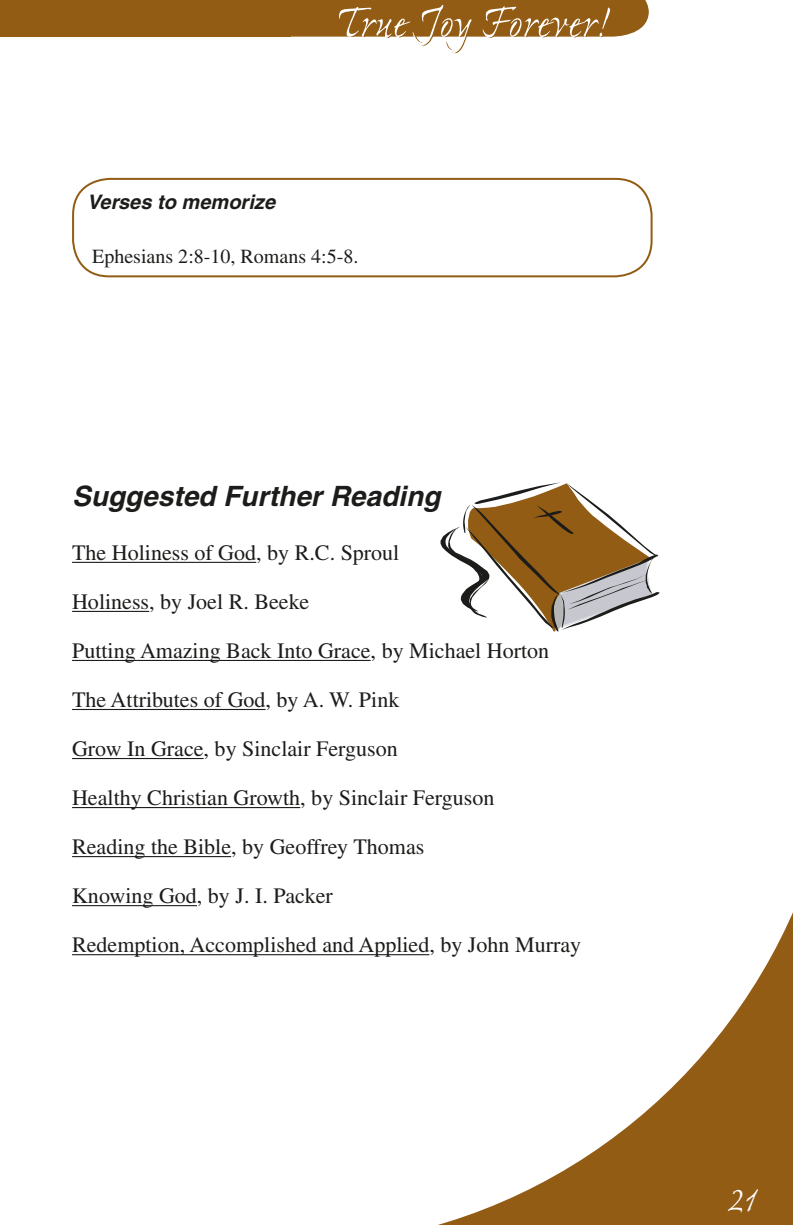
<style>
.page{position:relative;width:793px;height:1225px;background:#fff}
.page>*{position:absolute;margin:0;border:0;box-sizing:border-box;transform-origin:0 0}
.t1{font:38px "Ex Ponto";color:#fff}
.t2{font:italic 700 28px "Helvetica";color:#1c1c1a}
.t3{font:22px "Times";color:#1c1c1a}
.t4{font:20px "Times";color:#1c1c1a}
.t5{font:italic 700 20px "Helvetica";color:#1c1c1a}
</style>
<div class="page">
<svg style="left:206px;top:914px;width:586px;height:310px"></svg>
<svg style="left:0;top:0;width:648px;height:53px"></svg>
<hr style="left:72px;top:561px;width:184px;height:1px;background:#1c1c1a">
<hr style="left:72px;top:610px;width:77px;height:1px;background:#1c1c1a">
<hr style="left:72px;top:659px;width:298px;height:1px;background:#1c1c1a">
<hr style="left:72px;top:708px;width:193px;height:1px;background:#1c1c1a">
<hr style="left:72px;top:757px;width:131px;height:1px;background:#1c1c1a">
<hr style="left:72px;top:806px;width:228px;height:1px;background:#1c1c1a">
<hr style="left:72px;top:855px;width:159px;height:1px;background:#1c1c1a">
<hr style="left:72px;top:904px;width:125px;height:1px;background:#1c1c1a">
<hr style="left:72px;top:953px;width:357px;height:1px;background:#1c1c1a">
<div style="left:72px;top:178px;width:580px;height:99px;border:2px solid #925c14;border-radius:36px"></div>
<svg style="left:440px;top:482px;width:219px;height:149px"></svg>
<p class="t5" style="left:87px;top:194px;width:189px">Verses to memorize</p>
<p class="t4" style="left:92px;top:249px;width:268px">Ephesians 2:8-10, Romans 4:5-8.</p>
<p class="t2" style="left:72px;top:485px;width:369px">Suggested Further Reading</p>
<p class="t3" style="left:72px;top:544px;width:328px">The Holiness of God, by R.C. Sproul</p>
<p class="t3" style="left:72px;top:593px;width:238px">Holiness, by Joel R. Beeke</p>
<p class="t3" style="left:72px;top:642px;width:478px">Putting Amazing Back Into Grace, by Michael Horton</p>
<p class="t3" style="left:72px;top:691px;width:328px">The Attributes of God, by A. W. Pink</p>
<p class="t3" style="left:72px;top:740px;width:327px">Grow In Grace, by Sinclair Ferguson</p>
<p class="t3" style="left:72px;top:789px;width:423px">Healthy Christian Growth, by Sinclair Ferguson</p>
<p class="t3" style="left:72px;top:838px;width:353px">Reading the Bible, by Geoffrey Thomas</p>
<p class="t3" style="left:72px;top:887px;width:262px">Knowing God, by J. I. Packer</p>
<p class="t3" style="left:72px;top:936px;width:510px">Redemption, Accomplished and Applied, by John Murray</p>
<h1 class="t1" style="left:727px;top:1182px;width:30px">21</h1>
</div>
